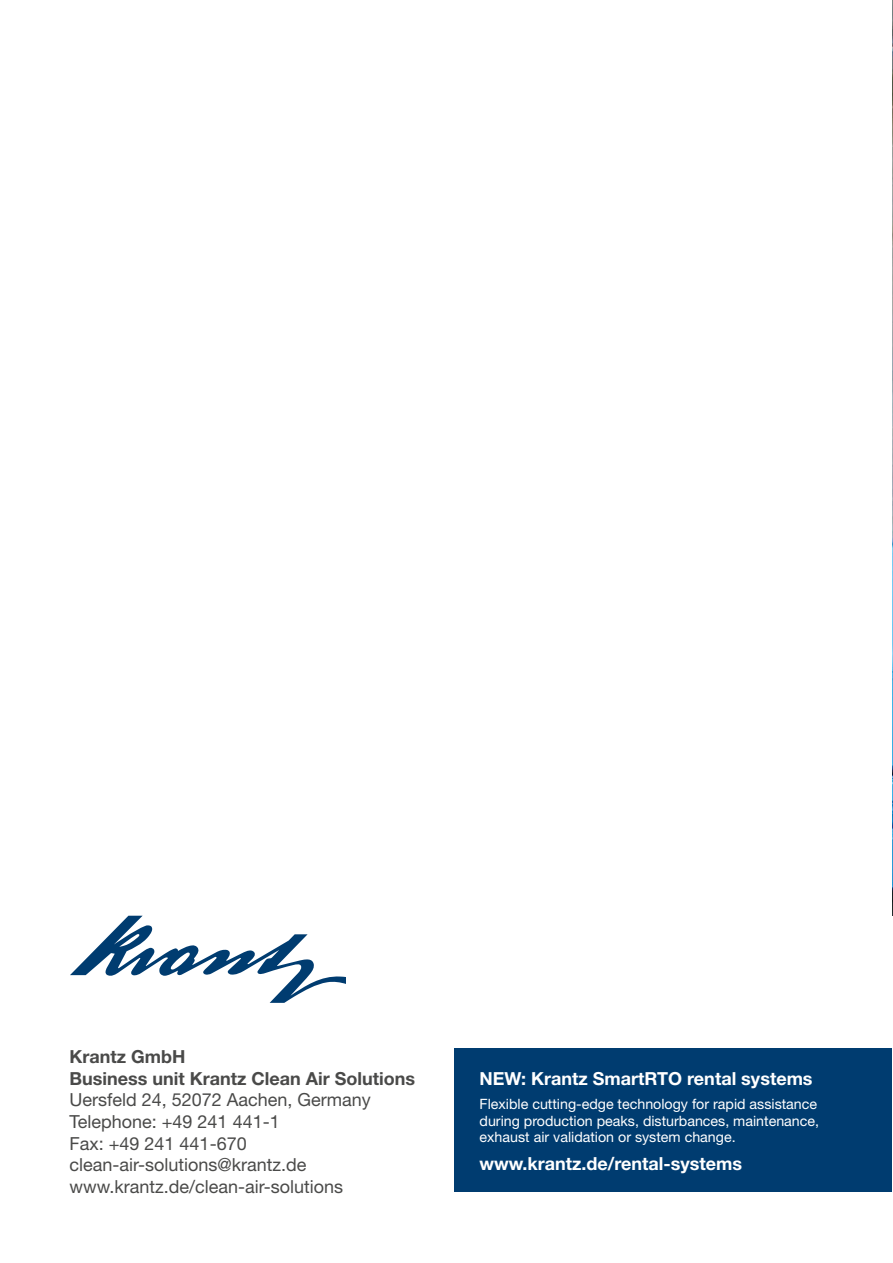
<style>
.page{position:relative;width:893px;height:1263px;background:#fff}
.page>*{position:absolute;margin:0;border:0;box-sizing:border-box;transform-origin:0 0}
.t1{font:18px/21.6px "Helvetica Neue LT Pro";color:#4a4a49}
.t2{font:700 18px "Helvetica Neue LT Pro";color:#fff}
.t3{font:700 18px/21.6px "Helvetica Neue LT Pro";color:#4a4a49}
.t4{font:14.25px/16.5px "Helvetica Neue LT Pro";color:#fff}
</style>
<div class="page">
<img style="left:892px;top:0;width:1px;height:915px">
<svg style="left:70px;top:916px;width:276px;height:87px"></svg>
<div style="left:454px;top:1048px;width:438px;height:144px;background:#003c70"></div>
<p class="t3" style="left:69px;top:1045px;width:347px">Krantz GmbH<br>Business unit Krantz Clean Air Solutions</p>
<p class="t1" style="left:69px;top:1089px;width:303px">Uersfeld 24, 52072 Aachen, Germany<br>Telephone: +49 241 441-1<br>Fax: +49 241 441-670 clean-air-solutions@krantz.de www.krantz.de/clean-air-solutions</p>
<p class="t2" style="left:480px;top:1067px;width:335px">NEW: Krantz SmartRTO rental systems</p>
<p class="t4" style="left:480px;top:1096px;width:341px">Flexible cutting-edge technology for rapid assistance during production peaks, disturbances, maintenance, exhaust air validation or system change.</p>
<p class="t2" style="left:480px;top:1152px;width:264px">www.krantz.de/rental-systems</p>
</div>
